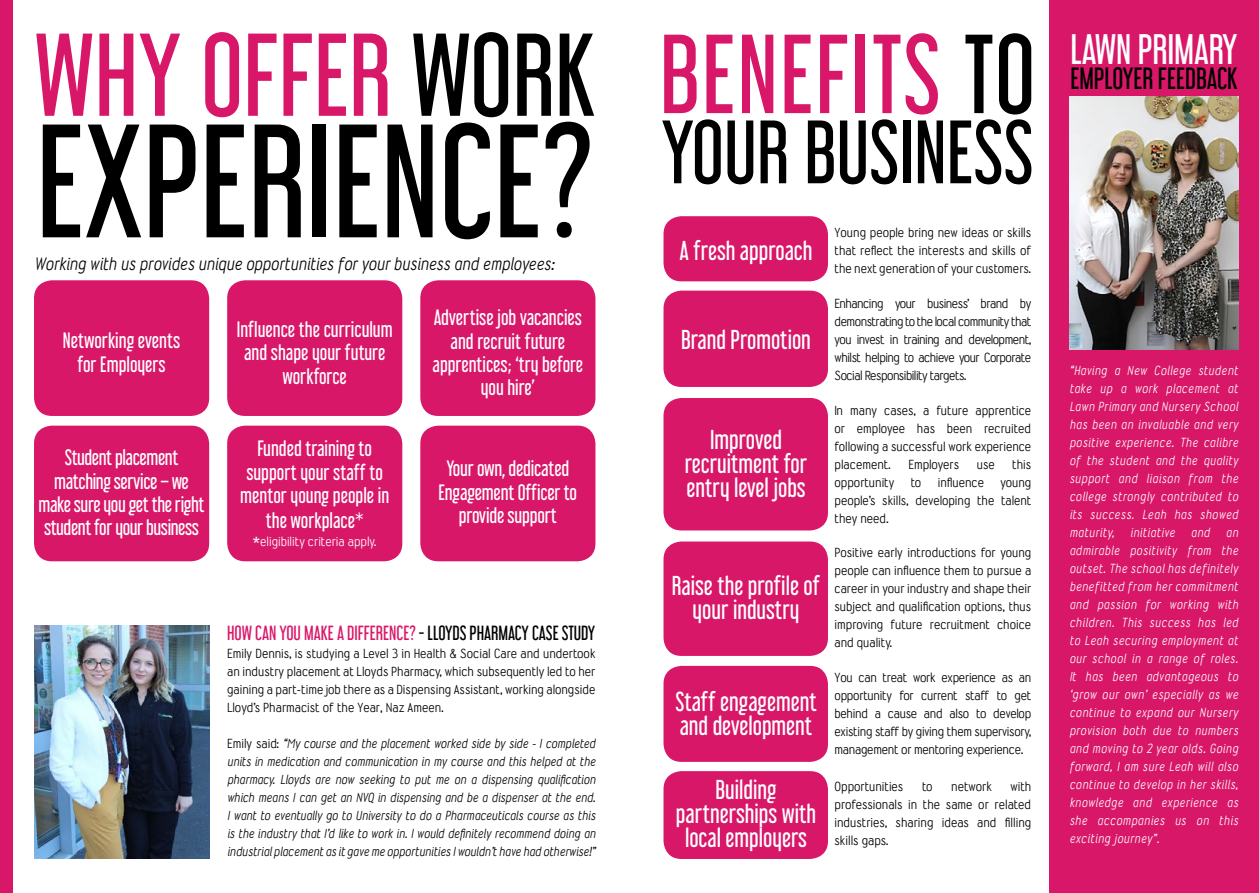
<style>
.page{position:relative;width:1259px;height:893px;background:#fff}
.page>*{position:absolute;margin:0;border:0;box-sizing:border-box;transform-origin:0 0}
.t1{font:144px "Libel Suit Rg";color:#000}
.t2{font:105px "Libel Suit Rg";color:#d81769}
.t3{font:100.2px "Libel Suit Rg";letter-spacing:.02em;color:#d81769}
.t4{font:80.1px "Libel Suit Rg";color:#000}
.t5{font:37.5px "Libel Suit Rg";letter-spacing:-.005em;color:#fff}
.t6{font:27px "Libel Suit Rg";color:#000}
.t7{font:24px/24px "Libel Suit Rg";color:#fff;text-align:center}
.t8{font:19.5px/23.4px "Libel Suit Rg";color:#fff;text-align:center}
.t9{font:19.5px/23.4px "Libel Suit Rg";letter-spacing:-.02em;color:#fff;text-align:center}
.t10{font:18px "Libel Suit Rg";color:#d81769}
.t11{font:italic 16.5px "Wyvern";color:#000}
.t12{font:12px/18px "Wyvern";color:#000;text-align:justify}
.t13{font:italic 12px/18px "Wyvern";letter-spacing:.04em;color:#fff;text-align:justify}
.t14{font:italic 12px/18px "Wyvern";color:#000;text-align:justify}
.t15{font:12px "Wyvern";color:#fff}
.s1{color:#000}
.s2{font-style:normal}
</style>
<div class="page">
<img style="left:34px;top:626px;width:175px;height:233px">
<div style="left:663px;top:216px;width:165px;height:65px;background:#d81769;border-radius:18px"></div>
<div style="left:663px;top:291px;width:165px;height:96px;background:#d81769;border-radius:18px"></div>
<div style="left:663px;top:398px;width:165px;height:132px;background:#d81769;border-radius:18px"></div>
<div style="left:663px;top:541px;width:165px;height:115px;background:#d81769;border-radius:18px"></div>
<div style="left:663px;top:666px;width:165px;height:96px;background:#d81769;border-radius:18px"></div>
<div style="left:663px;top:771px;width:165px;height:88px;background:#d81769;border-radius:18px"></div>
<div style="left:0;top:0;width:13px;height:893px;background:#d81769"></div>
<div style="left:1049px;top:0;width:210px;height:893px;background:#d81769"></div>
<div style="left:227px;top:426px;width:175px;height:135px;background:#d81769;border-radius:18px"></div>
<div style="left:420px;top:426px;width:175px;height:135px;background:#d81769;border-radius:18px"></div>
<div style="left:34px;top:426px;width:175px;height:135px;background:#d81769;border-radius:18px"></div>
<div style="left:227px;top:280px;width:175px;height:136px;background:#d81769;border-radius:18px"></div>
<div style="left:420px;top:280px;width:175px;height:136px;background:#d81769;border-radius:18px"></div>
<div style="left:34px;top:280px;width:175px;height:136px;background:#d81769;border-radius:18px"></div>
<img style="left:1069px;top:97px;width:169px;height:253px">
<h2 class="t2" style="left:34px;top:-11px;width:563px">WHY OFFER <span class="s1">WORK</span></h2>
<h1 class="t1" style="left:36px;top:63px;width:558px">EXPERIENCE?</h1>
<h3 class="t11" style="left:34px;top:254px;width:522px">Working with us provides unique opportunities for your business and employees:</h3>
<h3 class="t8" style="left:63px;top:327px;width:119px">Networking events for Employers</h3>
<h3 class="t8" style="left:237px;top:316px;width:157px">Influence the curriculum and shape your future workforce</h3>
<h3 class="t8" style="left:432px;top:304px;width:152px">Advertise job vacancies and recruit future apprentices; ‘try before you hire’</h3>
<h3 class="t9" style="left:39px;top:444px;width:167px">Student placement matching service – we make sure you get the right student for your business</h3>
<h3 class="t8" style="left:240px;top:435px;width:150px">Funded training to support your staff to mentor young people in</h3>
<h3 class="t8" style="left:266px;top:507px;width:99px">the workplace*</h3>
<p class="t15" style="left:253px;top:535px;width:125px">*eligibility criteria apply.</p>
<h3 class="t8" style="left:438px;top:455px;width:140px">Your own, dedicated<br>Engagement Officer to provide support</h3>
<h3 class="t10" style="left:227px;top:619px;width:370px">HOW CAN YOU MAKE A DIFFERENCE? <span class="s1">- LLOYDS PHARMACY CASE STUDY</span></h3>
<p class="t12" style="left:227px;top:645px;width:370px">Emily Dennis, is studying a Level 3 in Health &amp; Social Care and undertook an industry placement at Lloyds Pharmacy, which subsequently led to her gaining a part-time job there as a Dispensing Assistant, working alongside Lloyd’s Pharmacist of the Year, Naz Ameen.</p>
<p class="t14" style="left:227px;top:735px;width:370px"><span class="s2">Emily said:</span> “My course and the placement worked side by side - I completed units in medication and communication in my course and this helped at the pharmacy. Lloyds are now seeking to put me on a dispensing qualification which means I can get an NVQ in dispensing and be a dispenser at the end.<br>I want to eventually go to University to do a Pharmaceuticals course as this is the industry that I’d like to work in. I would definitely recommend doing an industrial placement as it gave me opportunities I wouldn’t have had otherwise!”</p>
<h3 class="t3" style="left:659px;top:-8px;width:377px">BENEFITS <span class="s1">TO</span></h3>
<h3 class="t4" style="left:661px;top:87px;width:374px">YOUR BUSINESS</h3>
<h3 class="t7" style="left:679px;top:236px;width:134px">A fresh approach</h3>
<h3 class="t7" style="left:681px;top:325px;width:131px">Brand Promotion</h3>
<h3 class="t7" style="left:685px;top:425px;width:124px">Improved recruitment for entry level jobs</h3>
<h3 class="t7" style="left:672px;top:571px;width:150px">Raise the profile of your industry</h3>
<h3 class="t7" style="left:675px;top:687px;width:143px;text-align:left">Staff engagement and development</h3>
<p class="t12" style="left:834px;top:223px;width:198px">Young people bring new ideas or skills that reflect the interests and skills of the next generation of your customers.</p>
<p class="t12" style="left:834px;top:294px;width:198px">Enhancing your business’ brand by demonstrating to the local community that you invest in training and development, whilst helping to achieve your Corporate Social Responsibility targets.</p>
<p class="t12" style="left:834px;top:401px;width:198px">In many cases, a future apprentice or employee has been recruited following a successful work experience placement.</p>
<p class="t12" style="left:908px;top:455px;width:52px">Employers</p>
<p class="t12" style="left:976px;top:455px;width:19px">use</p>
<p class="t12" style="left:1012px;top:455px;width:21px">this</p>
<p class="t12" style="left:834px;top:473px;width:61px">opportunity</p>
<p class="t12" style="left:910px;top:473px;width:12px">to</p>
<p class="t12" style="left:937px;top:473px;width:48px">influence</p>
<p class="t12" style="left:834px;top:473px;width:198px;text-indent:166px">young people’s skills, developing the talent they need.</p>
<p class="t12" style="left:834px;top:544px;width:198px">Positive early introductions for young people can influence them to pursue a career in your industry and shape their subject and qualification options, thus improving future recruitment choice and quality.</p>
<p class="t12" style="left:834px;top:669px;width:198px">You can treat work experience as an opportunity for current staff to get behind a cause and also to develop existing staff by giving them supervisory, management or mentoring experience.</p>
<h3 class="t7" style="left:676px;top:775px;width:142px">Building partnerships with local employers</h3>
<p class="t12" style="left:834px;top:777px;width:70px">Opportunities</p>
<p class="t12" style="left:922px;top:777px;width:12px">to</p>
<p class="t12" style="left:951px;top:777px;width:42px">network</p>
<p class="t12" style="left:834px;top:777px;width:198px;text-indent:176px">with professionals in the same or related industries, sharing ideas and filling skills gaps.</p>
<h3 class="t5" style="left:1070px;top:18px;width:169px">LAWN PRIMARY</h3>
<h3 class="t6" style="left:1070px;top:57px;width:169px">EMPLOYER FEEDBACK</h3>
<p class="t13" style="left:1069px;top:362px;width:170px">“Having a New College student take up a work placement at Lawn Primary and Nursery School has been an invaluable and very positive experience. The calibre of the student and the quality support and liaison from the college strongly contributed to its success. Leah has showed maturity,</p>
<p class="t13" style="left:1130px;top:524px;width:46px">initiative</p>
<p class="t13" style="left:1190px;top:524px;width:20px">and</p>
<p class="t13" style="left:1069px;top:524px;width:170px;text-indent:156px">an admirable positivity from the outset. The school has definitely benefitted from her commitment and passion for working with children. This success has led to Leah securing employment at our school in a range of roles.<br>It has been advantageous to ‘grow our own’ especially as we continue to expand our Nursery provision both due to numbers and moving to 2 year olds. Going forward, I am sure Leah will also continue to develop in her skills, knowledge and experience as she accompanies us on this exciting journey”.</p>
</div>
